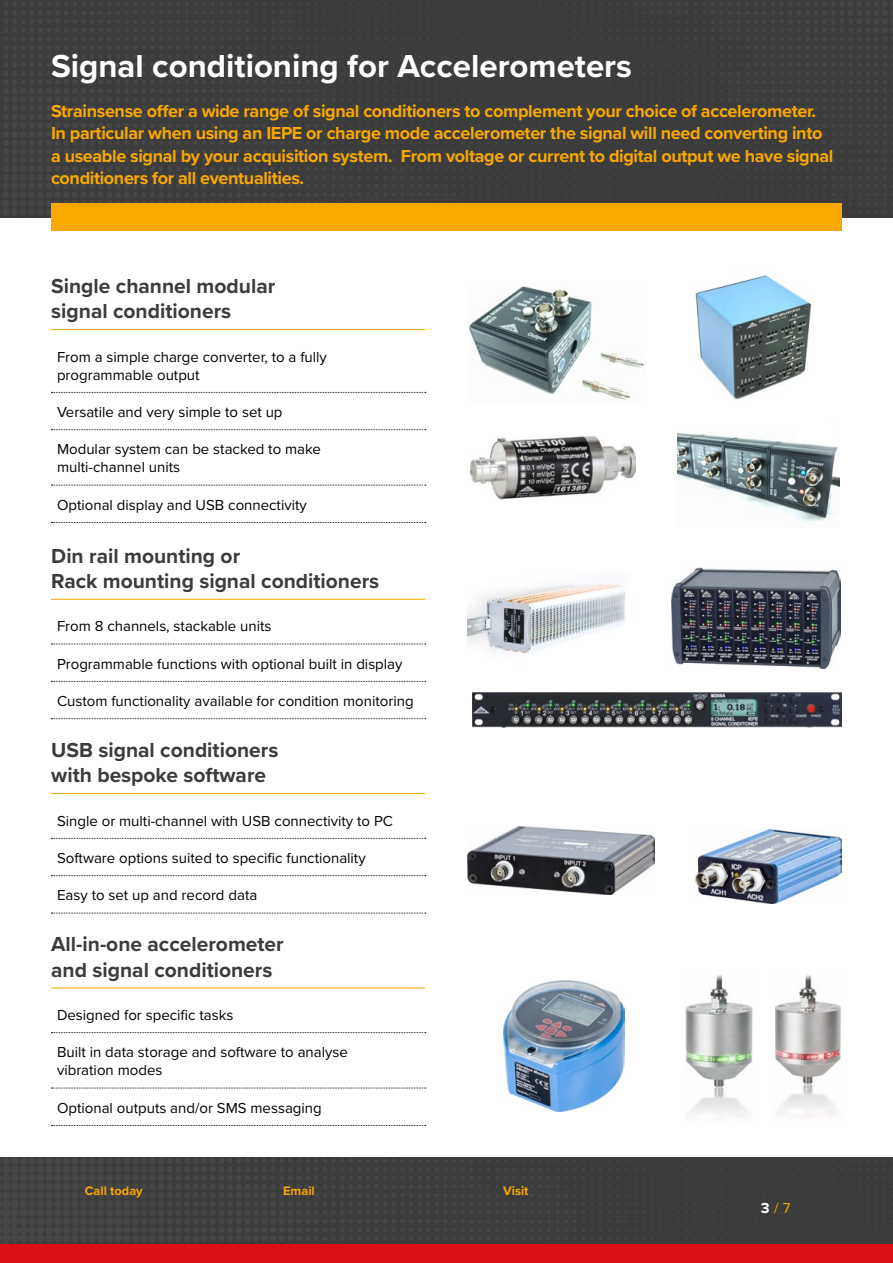
<style>
.page{position:relative;width:893px;height:1263px;background:#fff}
.page>*{position:absolute;margin:0;border:0;box-sizing:border-box;transform-origin:0 0}
.t1{font:700 33px "Proxima Nova";color:#fff}
.t2{font:700 21px/25.2px "Proxima Nova";color:#3c3c3b}
.t3{font:700 18px/22.5px "Proxima Nova";letter-spacing:-.02em;color:#f8a800}
.t4{font:15px/18px "Proxima Nova";color:#000}
.t5{font:15px "Proxima Nova";color:#f8a800}
.t6{font:700 12.75px "Proxima Nova";color:#f8a800}
.s1{font-weight:700;color:#fff}
</style>
<div class="page">
<img style="left:0;top:1157px;width:893px;height:88px">
<img style="left:0;top:0;width:893px;height:217px">
<hr style="left:51px;top:329px;width:374px;height:1px;background:#f8a800">
<svg style="left:51px;top:392px;width:375px;height:1px"></svg>
<svg style="left:51px;top:429px;width:375px;height:1px"></svg>
<svg style="left:51px;top:485px;width:375px;height:1px"></svg>
<svg style="left:51px;top:522px;width:375px;height:1px"></svg>
<hr style="left:51px;top:599px;width:374px;height:1px;background:#f8a800">
<svg style="left:51px;top:644px;width:375px;height:1px"></svg>
<svg style="left:51px;top:681px;width:375px;height:1px"></svg>
<svg style="left:51px;top:718px;width:375px;height:1px"></svg>
<hr style="left:51px;top:793px;width:374px;height:1px;background:#f8a800">
<svg style="left:51px;top:838px;width:375px;height:1px"></svg>
<svg style="left:51px;top:875px;width:375px;height:1px"></svg>
<svg style="left:51px;top:913px;width:375px;height:1px"></svg>
<hr style="left:51px;top:987px;width:374px;height:1px;background:#f8a800">
<svg style="left:51px;top:1032px;width:375px;height:1px"></svg>
<svg style="left:51px;top:1088px;width:375px;height:1px"></svg>
<svg style="left:51px;top:1125px;width:375px;height:1px"></svg>
<div style="left:51px;top:203px;width:791px;height:28px;background:#f8a800"></div>
<img style="left:469px;top:286px;width:175px;height:114px">
<img style="left:471px;top:436px;width:165px;height:64px">
<img style="left:468px;top:827px;width:187px;height:67px">
<img style="left:503px;top:980px;width:121px;height:131px">
<img style="left:685px;top:975px;width:68px;height:142px">
<img style="left:775px;top:975px;width:66px;height:142px">
<img style="left:696px;top:829px;width:146px;height:74px">
<img style="left:468px;top:583px;width:158px;height:71px">
<img style="left:678px;top:432px;width:161px;height:90px">
<img style="left:473px;top:693px;width:369px;height:35px">
<img style="left:694px;top:275px;width:118px;height:125px">
<img style="left:672px;top:567px;width:168px;height:102px">
<div style="left:0;top:1245px;width:893px;height:18px;background:#db0e15"></div>
<h1 class="t1" style="left:51px;top:41px;width:582px">Signal conditioning for Accelerometers</h1>
<p class="t3" style="left:51px;top:99px;width:784px">Strainsense offer a wide range of signal conditioners to complement your choice of accelerometer.<br>In particular when using an IEPE or charge mode accelerometer the signal will need converting into a useable signal by your acquisition system. From voltage or current to digital output we have signal conditioners for all eventualities.</p>
<h2 class="t2" style="left:51px;top:273px;width:226px">Single channel modular signal conditioners</h2>
<p class="t4" style="left:57px;top:347px;width:271px">From a simple charge converter, to a fully programmable output</p>
<p class="t4" style="left:57px;top:402px;width:227px">Versatile and very simple to set up</p>
<p class="t4" style="left:57px;top:440px;width:265px">Modular system can be stacked to make multi-channel units</p>
<p class="t4" style="left:57px;top:495px;width:251px">Optional display and USB connectivity</p>
<h2 class="t2" style="left:51px;top:542px;width:330px">Din rail mounting or<br>Rack mounting signal conditioners</h2>
<p class="t4" style="left:57px;top:617px;width:216px">From 8 channels, stackable units</p>
<p class="t4" style="left:57px;top:654px;width:347px">Programmable functions with optional built in display</p>
<p class="t4" style="left:57px;top:691px;width:358px">Custom functionality available for condition monitoring</p>
<h2 class="t2" style="left:51px;top:737px;width:229px">USB signal conditioners with bespoke software</h2>
<p class="t4" style="left:57px;top:811px;width:337px">Single or multi-channel with USB connectivity to PC</p>
<p class="t4" style="left:57px;top:848px;width:310px">Software options suited to specific functionality</p>
<p class="t4" style="left:57px;top:886px;width:202px">Easy to set up and record data</p>
<h2 class="t2" style="left:51px;top:931px;width:234px">All-in-one accelerometer and signal conditioners</h2>
<p class="t4" style="left:57px;top:1005px;width:178px">Designed for specific tasks</p>
<p class="t4" style="left:57px;top:1042px;width:292px">Built in data storage and software to analyse vibration modes</p>
<p class="t4" style="left:57px;top:1098px;width:266px">Optional outputs and/or SMS messaging</p>
<p class="t6" style="left:85px;top:1181px;width:59px">Call today</p>
<p class="t6" style="left:283px;top:1181px;width:33px">Email</p>
<p class="t6" style="left:503px;top:1181px;width:27px">Visit</p>
<p class="t5" style="left:761px;top:1197px;width:31px"><span class="s1">3</span> 7/</p>
</div>
